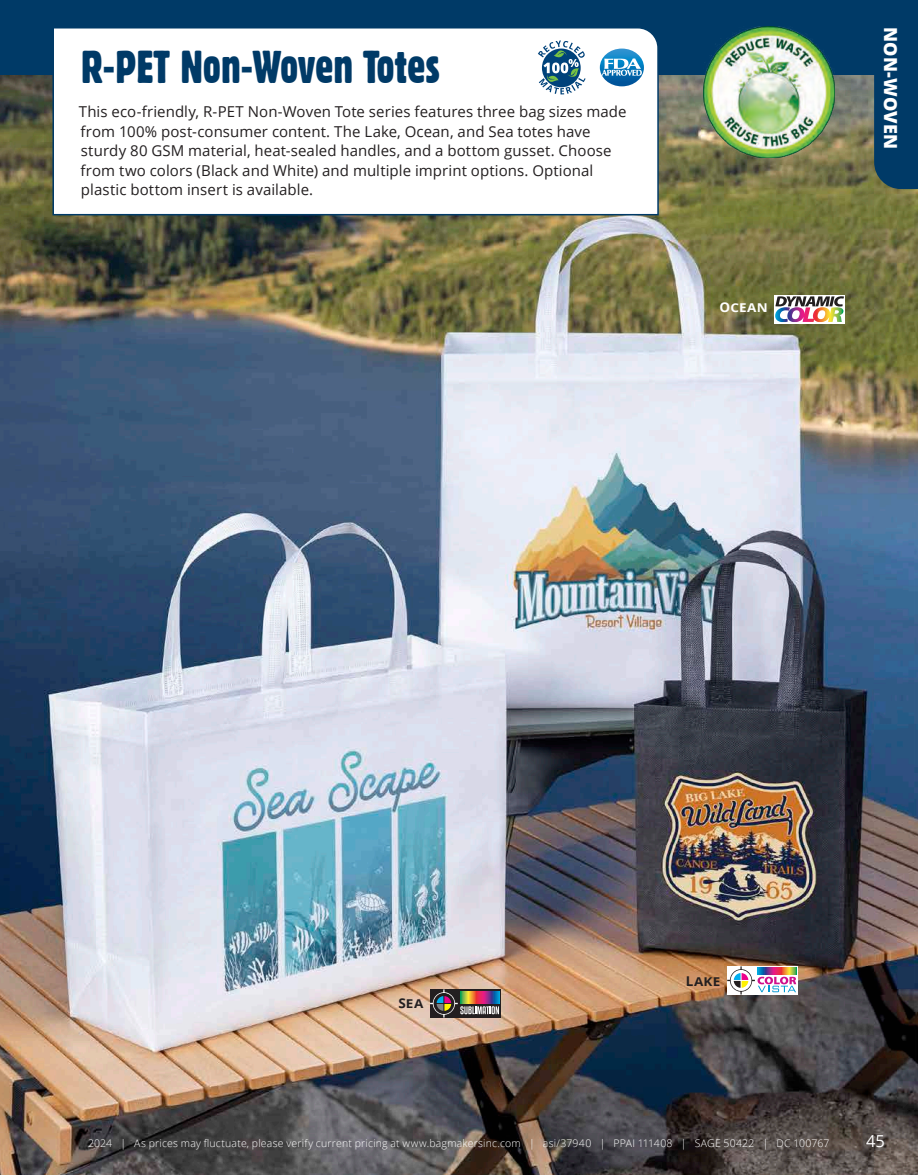
<style>
.page{position:relative;width:918px;height:1175px;background:#fff}
.page>*{position:absolute;margin:0;border:0;box-sizing:border-box;transform-origin:0 0}
.t1{font:45px "Gothic 821 Condensed BT";color:#003a67}
.t2{font:800 18px "Open Sans";letter-spacing:.01em;color:#fff}
.t3{font:16.5px "Open Sans";color:#fff}
.t4{font:15px/19.5px "Open Sans";letter-spacing:.005em;color:#231f20}
.t5{font:700 12.15px "Open Sans";color:#231f20;scale:1.11 1}
.t6{font:700 12.15px "Open Sans";color:#fff;scale:1.11 1}
.t7{font:300 10.5px "Open Sans";letter-spacing:.02em;color:#fff}
.s1{font-size:13.5px}
</style>
<div class="page">
<img style="left:0;top:74px;width:918px;height:1100px">
<div style="left:874px;top:74px;width:44px;height:115px;background:#003a67"></div>
<div style="left:0;top:0;width:918px;height:74px;background:#003a67"></div>
<svg style="left:52px;top:28px;width:608px;height:188px"></svg>
<svg style="left:600px;top:49px;width:44px;height:37px;background:#69abd4"></svg>
<img style="left:704px;top:26px;width:130px;height:131px">
<svg style="left:538px;top:40px;width:48px;height:54px;background:#8baabc"></svg>
<svg style="left:796px;top:966px;width:2px;height:28px"></svg>
<svg style="left:727px;top:966px;width:69px;height:28px"></svg>
<svg style="left:757px;top:967px;width:39px;height:7px"></svg>
<div style="left:774px;top:295px;width:71px;height:28px;background:#fff"></div>
<svg style="left:775px;top:296px;width:69px;height:26px"></svg>
<svg style="left:499px;top:989px;width:1px;height:28px"></svg>
<svg style="left:430px;top:989px;width:69px;height:28px;background:#685857"></svg>
<h1 class="t1" style="left:81px;top:39px;width:361px">R-PET Non-Woven Totes</h1>
<p class="t4" style="left:79px;top:102px;width:549px">This eco-friendly, R-PET Non-Woven Tote series features three bag sizes made from 100% post-consumer content. The Lake, Ocean, and Sea totes have sturdy 80 GSM material, heat-sealed handles, and a bottom gusset. Choose from two colors (Black and White) and multiple imprint options. Optional plastic bottom insert is available.</p>
<p class="t6" style="left:720px;top:299px;width:45px"><span class="s1">O</span>CEAN</p>
<p class="t2" style="left:904px;top:27px;width:123px;rotate:90deg">NON-WOVEN</p>
<p class="t5" style="left:398px;top:995px;width:24px"><span class="s1">S</span>EA</p>
<p class="t5" style="left:686px;top:972px;width:33px"><span class="s1">L</span>AKE</p>
<p class="t7" style="left:88px;top:1136px;width:743px">2024 | As prices may fluctuate, please verify current pricing at www.bagmakersinc.com | asi/37940 | PPAI 111408 | SAGE 50422 | DC 100767</p>
<p class="t3" style="left:866px;top:1129px;width:20px">45</p>
</div>
